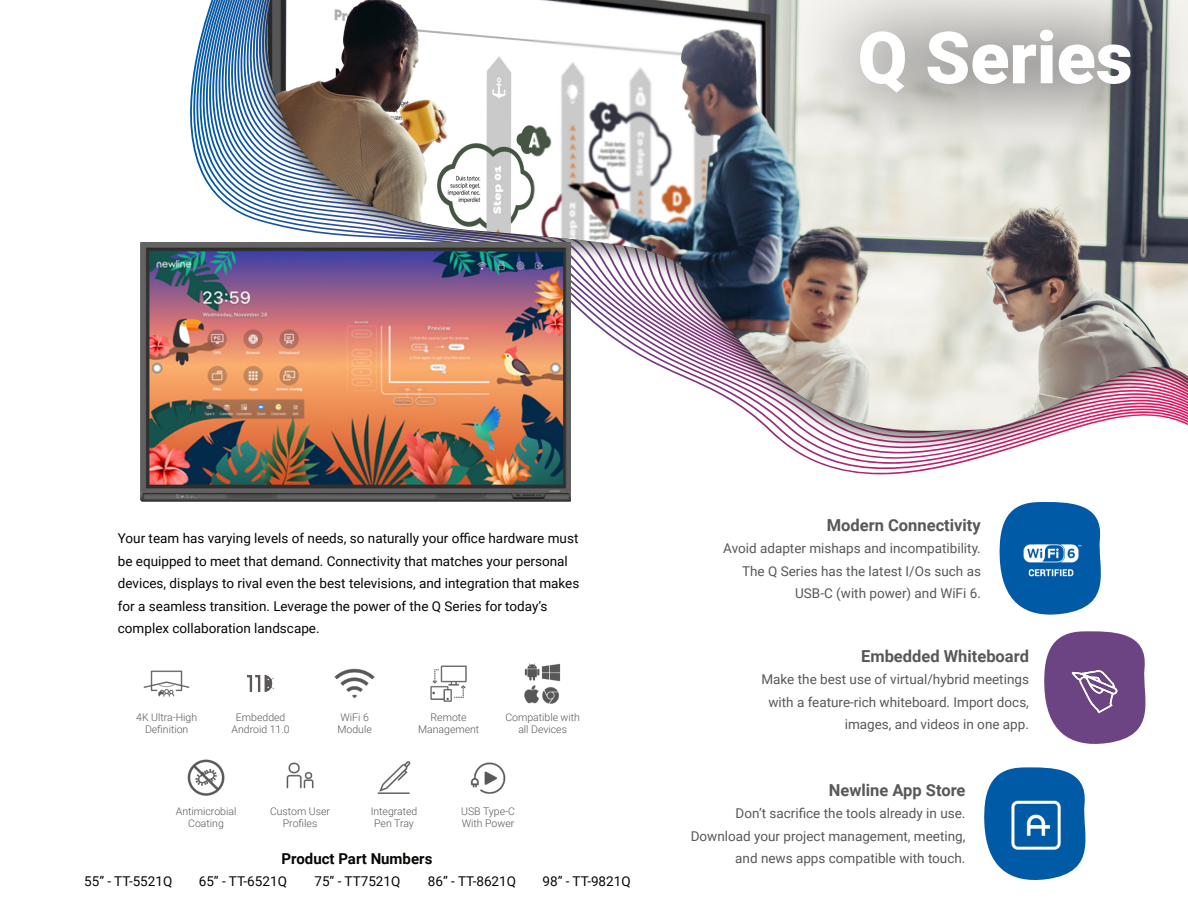
<style>
.page{position:relative;width:1188px;height:918px;background:#fff}
.page>*{position:absolute;margin:0;border:0;box-sizing:border-box;transform-origin:0 0}
.t1{font:900 72px "Roboto";color:#fff}
.t2{font:700 16.5px "Roboto";color:#595757}
.t3{font:700 15px "Roboto";color:#050703}
.t4{font:13.5px/22.5px "Roboto";color:#050703}
.t5{font:13.5px/22.5px "Roboto";color:#595757;text-align:right}
.t6{font:300 10.5px/12.6px "Roboto";color:#595757;text-align:center}
</style>
<div class="page">
<svg style="left:217px;top:0;width:847px;height:439px"></svg>
<img style="left:268px;top:0;width:920px;height:432px">
<img style="left:141px;top:243px;width:429px;height:258px">
<svg style="left:999px;top:502px;width:102px;height:113px"></svg>
<svg style="left:1044px;top:631px;width:102px;height:113px"></svg>
<svg style="left:984px;top:767px;width:102px;height:113px"></svg>
<img style="left:430px;top:665px;width:37px;height:37px">
<img style="left:334px;top:668px;width:41px;height:31px">
<img style="left:143px;top:670px;width:47px;height:27px">
<img style="left:524px;top:663px;width:37px;height:41px">
<img style="left:247px;top:675px;width:27px;height:17px">
<img style="left:377px;top:761px;width:34px;height:33px">
<img style="left:286px;top:762px;width:28px;height:27px">
<img style="left:187px;top:759px;width:38px;height:37px">
<svg style="left:792px;top:0;width:396px;height:163px;background:#c0c0bd"></svg>
<img style="left:470px;top:762px;width:36px;height:32px">
<img style="left:1054px;top:655px;width:81px;height:73px">
<img style="left:996px;top:789px;width:80px;height:73px">
<img style="left:1011px;top:523px;width:80px;height:73px">
<p class="t1" style="left:858px;top:7px;width:276px">Q Series</p>
<p class="t4" style="left:118px;top:527px;width:463px">Your team has varying levels of needs, so naturally your office hardware must be equipped to meet that demand. Connectivity that matches your personal devices, displays to rival even the best televisions, and integration that makes for a seamless transition. Leverage the power of the Q Series for today’s complex collaboration landscape.</p>
<p class="t6" style="left:136px;top:710px;width:62px">4K Ultra-High</p>
<p class="t6" style="left:145px;top:723px;width:45px">Definition</p>
<p class="t6" style="left:236px;top:710px;width:51px">Embedded</p>
<p class="t6" style="left:232px;top:723px;width:60px">Android 11.0</p>
<p class="t6" style="left:341px;top:710px;width:30px">WiFi 6</p>
<p class="t6" style="left:338px;top:723px;width:36px">Module</p>
<p class="t6" style="left:431px;top:710px;width:38px">Remote</p>
<p class="t6" style="left:418px;top:723px;width:63px">Management</p>
<p class="t6" style="left:505px;top:710px;width:76px">Compatible with all Devices</p>
<p class="t6" style="left:176px;top:804px;width:62px">Antimicrobial</p>
<p class="t6" style="left:188px;top:817px;width:37px">Coating</p>
<p class="t6" style="left:270px;top:804px;width:62px">Custom User<br>Profiles</p>
<p class="t6" style="left:371px;top:804px;width:48px">Integrated</p>
<p class="t6" style="left:374px;top:817px;width:41px">Pen Tray</p>
<p class="t3" style="left:282px;top:848px;width:152px">Product Part Numbers</p>
<p class="t6" style="left:461px;top:804px;width:55px">USB Type-C</p>
<p class="t6" style="left:462px;top:817px;width:54px">With Power</p>
<p class="t4" style="left:84px;top:869px;width:90px">55” - TT-5521Q</p>
<p class="t4" style="left:199px;top:869px;width:90px">65” - TT-6521Q</p>
<p class="t4" style="left:314px;top:869px;width:87px">75” - TT7521Q</p>
<p class="t4" style="left:428px;top:869px;width:90px">86” - TT-8621Q</p>
<p class="t4" style="left:543px;top:869px;width:90px">98” - TT-9821Q</p>
<p class="t2" style="left:827px;top:513px;width:155px">Modern Connectivity</p>
<p class="t5" style="left:723px;top:537px;width:259px">Avoid adapter mishaps and incompatibility.<br>The Q Series has the latest I/Os such as<br>USB-C (with power) and WiFi 6.</p>
<p class="t2" style="left:861px;top:644px;width:169px">Embedded Whiteboard</p>
<p class="t5" style="left:761px;top:668px;width:269px">Make the best use of virtual/hybrid meetings with a feature-rich whiteboard. Import docs, images, and videos in one app.</p>
<p class="t2" style="left:829px;top:778px;width:138px">Newline App Store</p>
<p class="t5" style="left:691px;top:802px;width:276px">Don’t sacrifice the tools already in use.<br>Download your project management, meeting, and news apps compatible with touch.</p>
</div>
